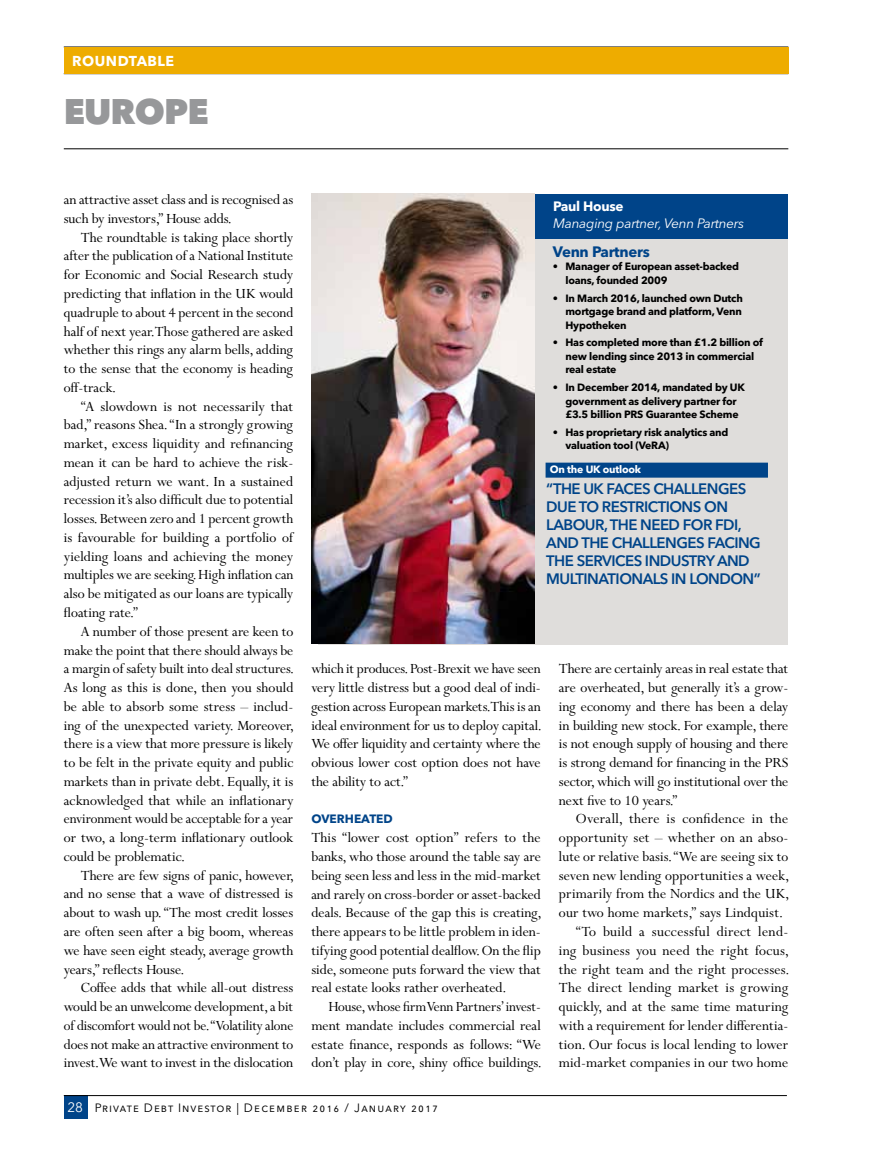
<style>
.page{position:relative;width:872px;height:1149px;background:#fff}
.page>*{position:absolute;margin:0;border:0;box-sizing:border-box;transform-origin:0 0}
.t1{font:800 35.25px "Avenir Next LT Pro";letter-spacing:-.025em;color:#97989a}
.t2{font:15.75px/18.8px "Perpetua MT Pro";color:#000;text-align:justify}
.t3{font:15.75px "Perpetua MT Pro";letter-spacing:.02em;color:#000}
.t4{font:600 15px/18px "Avenir Next LT Pro";letter-spacing:-.035em;color:#004489}
.t5{font:700 15px "Avenir Next LT Pro";letter-spacing:-.02em;color:#004489}
.t6{font:700 14.25px "Avenir Next LT Pro";letter-spacing:.035em;color:#fff}
.t7{font:italic 13.5px "Avenir Next LT Pro";letter-spacing:-.02em;color:#fff}
.t8{font:700 13.5px "Avenir Next LT Pro";letter-spacing:-.02em;color:#fff}
.t9{font:12px "Avenir Next LT Pro";letter-spacing:.095em;color:#000}
.t10{font:700 12px "Avenir Next LT Pro";color:#004489}
.t11{font:700 10.5px/13.5px "Avenir Next LT Pro";letter-spacing:-.02em;color:#000}
.t12{font:700 10.5px "Avenir Next LT Pro";letter-spacing:-.02em;color:#fff}
.s1{font-size:13.5px;color:#fff}
</style>
<div class="page">
<div style="left:64px;top:1095px;width:23px;height:23px;background:#004489"></div>
<hr style="left:64px;top:1094px;width:723px;height:1px;background:#000">
<hr style="left:64px;top:148px;width:724px;height:1px;background:#000">
<div style="left:64px;top:47px;width:724px;height:27px;background:#eeac00"></div>
<div style="left:318px;top:194px;width:469px;height:450px;background:#dfdddb"></div>
<div style="left:318px;top:194px;width:469px;height:44px;background:#004489"></div>
<img style="left:311px;top:194px;width:224px;height:449px">
<div style="left:545px;top:462px;width:223px;height:15px;background:#004489"></div>
<p class="t6" style="left:72px;top:52px;width:103px">ROUNDTABLE</p>
<h1 class="t1" style="left:64px;top:90px;width:146px">EUROPE</h1>
<p class="t2" style="left:64px;top:190px;width:231px">an attractive asset class and is recognised as such by investors,” House adds.</p>
<p class="t2" style="left:64px;top:228px;width:231px;text-indent:17px">The roundtable is taking place shortly after the publication of a National Institute for Economic and Social Research study predicting that inflation in the UK would quadruple to about 4 percent in the second half of next year. Those gathered are asked whether this rings any alarm bells, adding to the sense that the economy is heading off-track.</p>
<p class="t2" style="left:64px;top:396px;width:231px;text-indent:17px">“A slowdown is not necessarily that bad,” reasons Shea. “In a strongly growing market, excess liquidity and refinancing mean it can be hard to achieve the risk&shy;adjusted return we want. In a sustained recession it’s also difficult due to potential losses. Between zero and 1 percent growth is favourable for building a portfolio of yielding loans and achieving the money multiples we are seeking. High inflation can also be mitigated as our loans are typically floating rate.”</p>
<p class="t2" style="left:64px;top:621px;width:232px;text-indent:17px">A number of those present are keen to make the point that there should always be a margin of safety built into deal structures.<br>As long as this is done, then you should be able to absorb some stress – includ&shy;ing of the unexpected variety. Moreover, there is a view that more pressure is likely to be felt in the private equity and public markets than in private debt. Equally, it is acknowledged that while an inflationary environment would be acceptable for a year or two, a long-term inflationary outlook could be problematic.</p>
<p class="t2" style="left:64px;top:865px;width:232px;text-indent:17px">There are few signs of panic, however, and no sense that a wave of distressed is about to wash up. “The most credit losses are often seen after a big boom, whereas we have seen eight steady, average growth years,” reflects House.</p>
<p class="t2" style="left:64px;top:978px;width:231px;text-indent:17px">Coffee adds that while all-out distress would be an unwelcome development, a bit of discomfort would not be. “Volatility alone does not make an attractive environment to invest. We want to invest in the dislocation</p>
<p class="t8" style="left:553px;top:198px;width:72px">Paul House</p>
<p class="t7" style="left:553px;top:215px;width:193px">Managing partner, Venn Partners</p>
<p class="t5" style="left:553px;top:242px;width:99px">Venn Partners</p>
<p class="t11" style="left:565px;top:260px;width:175px;text-indent:-13px">• Manager of European asset-backed loans, founded 2009</p>
<p class="t11" style="left:565px;top:291px;width:179px;text-align:justify;text-indent:-13px">• In March 2016, launched own Dutch mortgage brand and platform, Venn Hypotheken</p>
<p class="t11" style="left:565px;top:336px;width:199px;text-indent:-13px">• Has completed more than £1.2 billion of new lending since 2013 in commercial real estate</p>
<p class="t11" style="left:565px;top:380px;width:181px;text-indent:-13px">• In December 2014, mandated by UK government as delivery partner for £3.5 billion PRS Guarantee Scheme</p>
<p class="t11" style="left:565px;top:425px;width:164px;text-indent:-13px">• Has proprietary risk analytics and valuation tool (VeRA)</p>
<p class="t12" style="left:550px;top:463px;width:93px">On the UK outlook</p>
<p class="t4" style="left:546px;top:479px;width:216px">“THE UK FACES CHALLENGES<br>DUE TO RESTRICTIONS ON<br>LABOUR, THE NEED FOR FDI,<br>AND THE CHALLENGES FACING<br>THE SERVICES INDUSTRY AND<br>MULTINATIONALS IN LONDON”</p>
<p class="t2" style="left:311px;top:659px;width:232px">which it produces. Post-Brexit we have seen very little distress but a good deal of indi&shy;gestion across European markets. This is an ideal environment for us to deploy capital.<br>We offer liquidity and certainty where the obvious lower cost option does not have the ability to act.”</p>
<p class="t10" style="left:311px;top:811px;width:83px">OVERHEATED</p>
<p class="t2" style="left:311px;top:828px;width:232px">This “lower cost option” refers to the banks, who those around the table say are being seen less and less in the mid-market and rarely on cross-border or asset-backed deals. Because of the gap this is creating, there appears to be little problem in iden&shy;tifying good potential dealflow. On the flip side, someone puts forward the view that real estate looks rather overheated.</p>
<p class="t2" style="left:311px;top:996px;width:232px;text-indent:17px">House, whose firm Venn Partners’ invest&shy;ment mandate includes commercial real estate finance, responds as follows: “We don’t play in core, shiny office buildings.</p>
<p class="t2" style="left:559px;top:659px;width:231px">There are certainly areas in real estate that are overheated, but generally it’s a grow&shy;ing economy and there has been a delay in building new stock. For example, there is not enough supply of housing and there is strong demand for financing in the PRS sector, which will go institutional over the next five to 10 years.”</p>
<p class="t3" style="left:576px;top:809px;width:214px">Overall, there is confidence in the</p>
<p class="t2" style="left:559px;top:828px;width:231px">opportunity set – whether on an abso-</p>
<p class="t2" style="left:559px;top:846px;width:231px">lute or relative basis. “We are seeing six to</p>
<p class="t2" style="left:559px;top:865px;width:232px">seven new lending opportunities a week,</p>
<p class="t2" style="left:559px;top:884px;width:232px">primarily from the Nordics and the UK,</p>
<p class="t2" style="left:559px;top:903px;width:225px">our two home markets,” says Lindquist.</p>
<p class="t3" style="left:576px;top:922px;width:214px">“To build a successful direct lend-</p>
<p class="t2" style="left:559px;top:940px;width:231px">ing business you need the right focus,</p>
<p class="t2" style="left:559px;top:959px;width:232px">the right team and the right processes.</p>
<p class="t3" style="left:559px;top:978px;width:231px">The direct lending market is growing</p>
<p class="t2" style="left:559px;top:996px;width:231px">quickly, and at the same time maturing</p>
<p class="t2" style="left:559px;top:1015px;width:231px">with a requirement for lender differentia-</p>
<p class="t2" style="left:559px;top:1034px;width:231px">tion. Our focus is local lending to lower</p>
<p class="t2" style="left:559px;top:1053px;width:231px">mid-market companies in our two home</p>
<p class="t9" style="left:67px;top:1100px;width:372px"><span class="s1">28</span> Private Debt Investor | December 2016 / January 2017</p>
</div>
